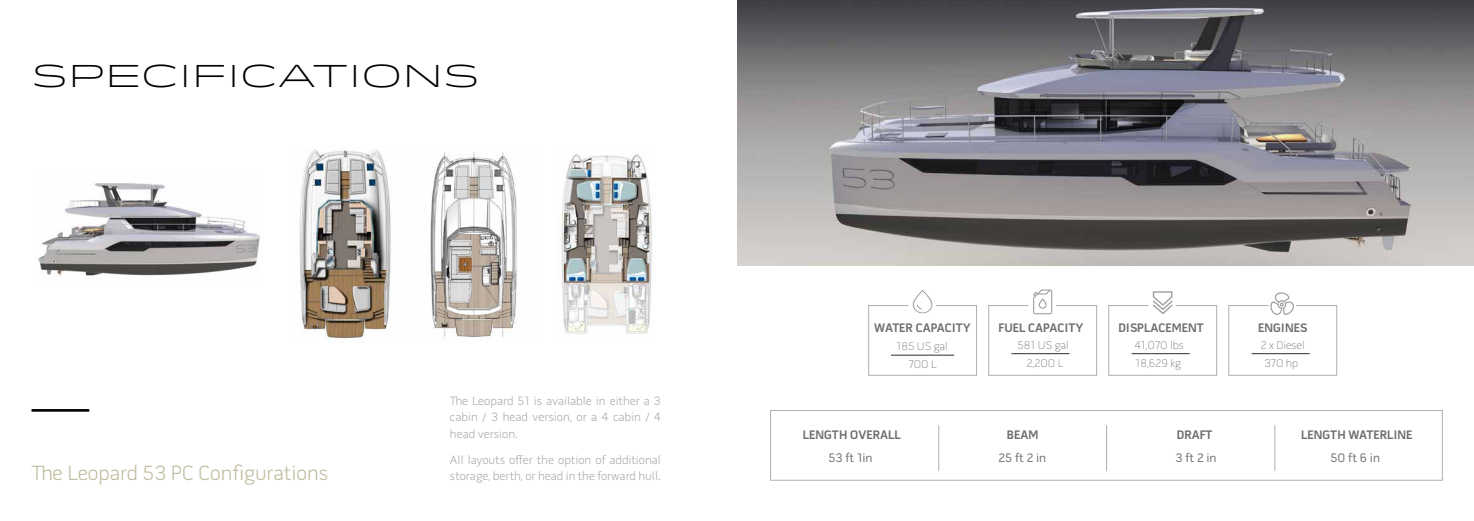
<style>
.page{position:relative;width:1474px;height:521px;background:#fff}
.page>*{position:absolute;margin:0;border:0;box-sizing:border-box;transform-origin:0 0}
.t1{font:300 31.5px "Idlewild";color:#000}
.t2{font:300 21px "Pill Gothic";color:#c0bc9f}
.t3{font:700 12.6px "Pill Gothic";color:#6d6e71}
.t4{font:12.6px "Pill Gothic";color:#6d6e71}
.t5{font:300 12.25px/16.6px "Pill Gothic";color:#abaaac;text-align:justify}
.t6{font:100 11.38px/17.8px "Pill Gothic";color:#6d6e71;text-align:center}
</style>
<div class="page">
<hr style="left:32px;top:409px;width:57px;height:3px;background:#000">
<img style="left:299px;top:149px;width:92px;height:190px">
<img style="left:430px;top:152px;width:87px;height:186px">
<img style="left:561px;top:154px;width:91px;height:180px">
<img style="left:737px;top:0;width:736px;height:265px">
<svg style="left:868px;top:290px;width:108px;height:85px"></svg>
<svg style="left:988px;top:289px;width:108px;height:86px"></svg>
<svg style="left:1108px;top:291px;width:108px;height:84px"></svg>
<svg style="left:770px;top:410px;width:672px;height:70px"></svg>
<hr style="left:938px;top:425px;width:1px;height:46px;background:#b2afaf">
<hr style="left:1106px;top:425px;width:1px;height:46px;background:#b2afaf">
<hr style="left:1274px;top:425px;width:1px;height:46px;background:#b2afaf">
<svg style="left:1228px;top:292px;width:108px;height:83px"></svg>
<img style="left:38px;top:183px;width:222px;height:93px">
<h1 class="t1" style="left:32px;top:52px;width:449px">SPECIFICATIONS</h1>
<h2 class="t2" style="left:32px;top:465px;width:298px">The Leopard 53 PC Configurations</h2>
<p class="t5" style="left:450px;top:393px;width:212px">The Leopard 51 is available in either a 3 cabin / 3 head version, or a 4 cabin / 4 head version.</p>
<p class="t5" style="left:450px;top:452px;width:212px">All layouts offer the option of additional storage, berth, or head in the forward hull.</p>
<p class="t3" style="left:874px;top:322px;width:98px">WATER CAPACITY</p>
<p class="t3" style="left:998px;top:322px;width:86px">FUEL CAPACITY</p>
<p class="t3" style="left:1118px;top:322px;width:87px">DISPLACEMENT</p>
<p class="t3" style="left:1258px;top:322px;width:51px">ENGINES</p>
<p class="t6" style="left:896px;top:338px;width:53px">185 US gal<br>700 L</p>
<p class="t6" style="left:1017px;top:337px;width:53px">581 US gal<br>2,200 L</p>
<p class="t6" style="left:1134px;top:337px;width:50px;text-align:left">41,070 lbs<br>18,629 kg</p>
<p class="t6" style="left:1260px;top:337px;width:45px">2 x Diesel<br>370 hp</p>
<p class="t3" style="left:802px;top:429px;width:99px">LENGTH OVERALL</p>
<p class="t4" style="left:828px;top:453px;width:46px">53 ft 1in</p>
<p class="t3" style="left:1006px;top:429px;width:33px">BEAM</p>
<p class="t4" style="left:998px;top:453px;width:49px">25 ft 2 in</p>
<p class="t3" style="left:1176px;top:429px;width:37px">DRAFT</p>
<p class="t4" style="left:1175px;top:453px;width:42px">3 ft 2 in</p>
<p class="t3" style="left:1300px;top:429px;width:113px">LENGTH WATERLINE</p>
<p class="t4" style="left:1330px;top:453px;width:51px">50 ft 6 in</p>
</div>
